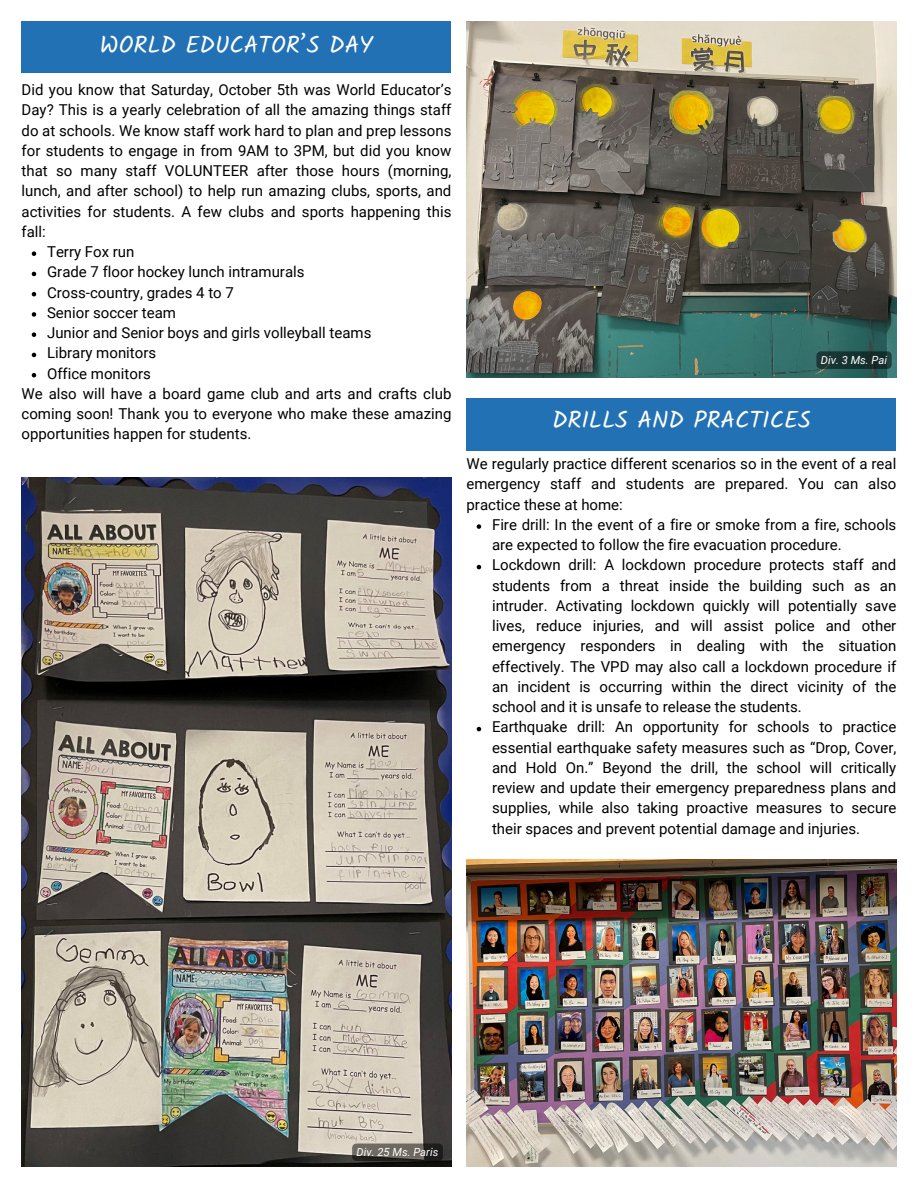
<style>
.page{position:relative;width:918px;height:1188px;background:#fff}
.page>*{position:absolute;margin:0;border:0;box-sizing:border-box;transform-origin:0 0}
.t1{font:24px "Kalam";color:#fff}
.t2{font:15px/20.2px "Roboto";color:#000;text-align:justify}
.t3{font:italic 11.25px "Roboto";color:#fff}
</style>
<div class="page">
<div style="left:467px;top:398px;width:429px;height:53px;background:#2271b5"></div>
<svg style="left:477px;top:524px;width:4px;height:5px"></svg>
<svg style="left:477px;top:565px;width:4px;height:4px"></svg>
<svg style="left:477px;top:727px;width:4px;height:4px"></svg>
<img style="left:467px;top:859px;width:429px;height:308px">
<img style="left:467px;top:22px;width:429px;height:355px">
<svg style="left:816px;top:351px;width:76px;height:18px"></svg>
<div style="left:22px;top:22px;width:429px;height:51px;background:#2271b5"></div>
<svg style="left:32px;top:251px;width:4px;height:5px"></svg>
<svg style="left:32px;top:272px;width:4px;height:4px"></svg>
<svg style="left:32px;top:292px;width:4px;height:4px"></svg>
<svg style="left:32px;top:312px;width:4px;height:5px"></svg>
<svg style="left:32px;top:332px;width:4px;height:5px"></svg>
<svg style="left:32px;top:353px;width:4px;height:4px"></svg>
<svg style="left:32px;top:373px;width:4px;height:4px"></svg>
<img style="left:22px;top:477px;width:429px;height:690px">
<svg style="left:352px;top:1144px;width:91px;height:17px;background:#504d48"></svg>
<p class="t1" style="left:100px;top:30px;width:275px">WORLD EDUCATOR’S DAY</p>
<h2 class="t2" style="left:22px;top:80px;width:431px">Did you know that Saturday, October 5th was World Educator’s Day? This is a yearly celebration of all the amazing things staff do at schools. We know staff work hard to plan and prep lessons for students to engage in from 9AM to 3PM, but did you know that so many staff VOLUNTEER after those hours (morning, lunch, and after school) to help run amazing clubs, sports, and activities for students. A few clubs and sports happening this fall:</h2>
<p class="t2" style="left:47px;top:242px;width:89px">Terry Fox run</p>
<p class="t2" style="left:47px;top:262px;width:259px">Grade 7 floor hockey lunch intramurals</p>
<p class="t2" style="left:47px;top:282px;width:188px">Cross-country, grades 4 to 7</p>
<p class="t2" style="left:47px;top:303px;width:130px">Senior soccer team</p>
<h1 class="t2" style="left:47px;top:323px;width:326px">Junior and Senior boys and girls volleyball teams</h1>
<h2 class="t2" style="left:47px;top:343px;width:111px">Library monitors</h2>
<p class="t2" style="left:47px;top:363px;width:105px">Office monitors</p>
<p class="t2" style="left:22px;top:384px;width:431px">We also will have a board game club and arts and crafts club coming soon! Thank you to everyone who make these amazing opportunities happen for students.</p>
<p class="t3" style="left:821px;top:353px;width:68px">Div. 3 Ms. Pai</p>
<h1 class="t1" style="left:552px;top:405px;width:260px">DRILLS AND PRACTICES</h1>
<h2 class="t2" style="left:467px;top:454px;width:431px">We regularly practice different scenarios so in the event of a real emergency staff and students are prepared. You can also practice these at home:</h2>
<p class="t2" style="left:492px;top:515px;width:406px">Fire drill: In the event of a fire or smoke from a fire, schools are expected to follow the fire evacuation procedure.</p>
<p class="t2" style="left:492px;top:555px;width:406px">Lockdown drill: A lockdown procedure protects staff and students from a threat inside the building such as an intruder. Activating lockdown quickly will potentially save lives, reduce injuries, and will assist police and other emergency responders in dealing with the situation effectively. The VPD may also call a lockdown procedure if an incident is occurring within the direct vicinity of the school and it is unsafe to release the students.</p>
<p class="t2" style="left:492px;top:717px;width:406px">Earthquake drill: An opportunity for schools to practice essential earthquake safety measures such as “Drop, Cover, and Hold On.” Beyond the drill, the school will critically review and update their emergency preparedness plans and supplies, while also taking proactive measures to secure their spaces and prevent potential damage and injuries.</p>
<p class="t3" style="left:357px;top:1146px;width:83px">Div. 25 Ms. Paris</p>
</div>
